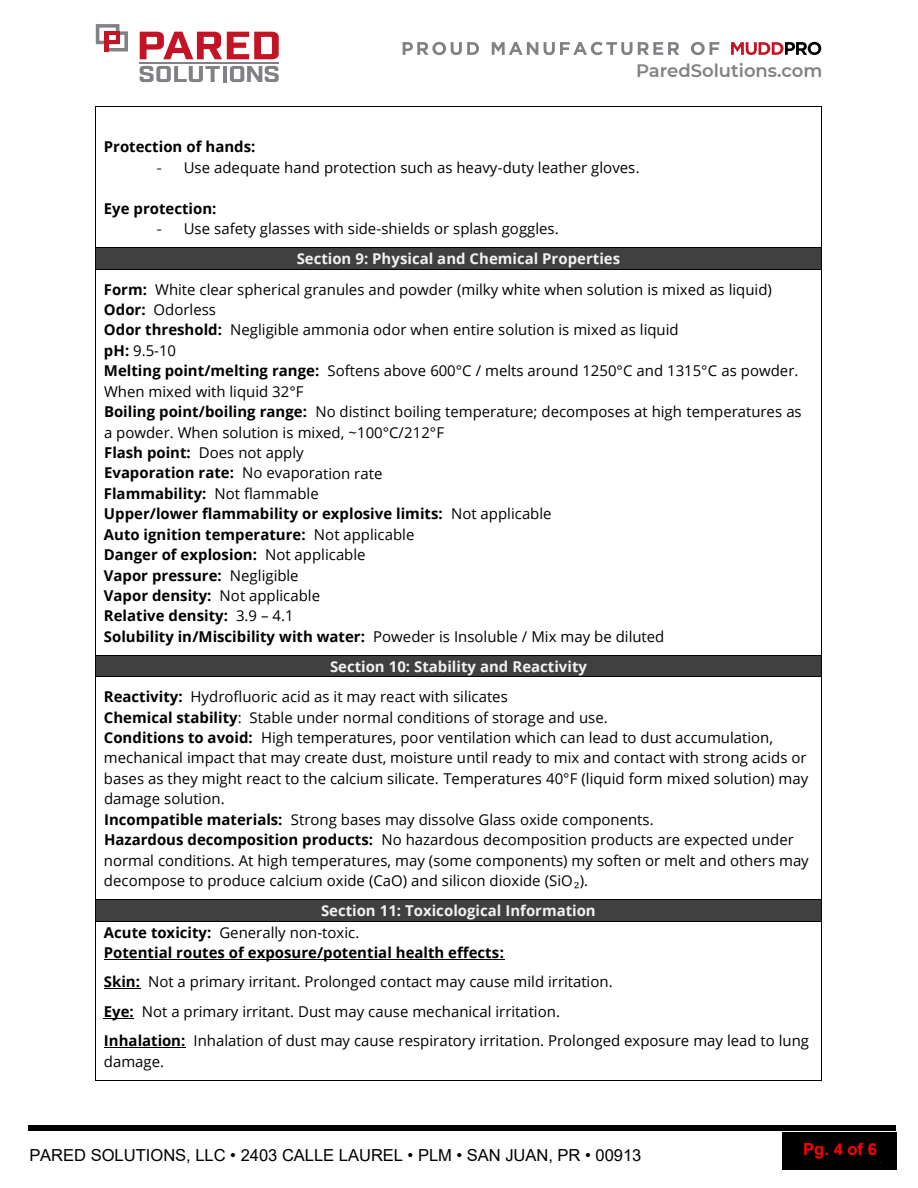
<style>
.page{position:relative;width:918px;height:1188px;background:#fff}
.page>*{position:absolute;margin:0;border:0;box-sizing:border-box;transform-origin:0 0}
.t1{font:600 18px "Montserrat";color:#808184}
.t2{font:16.5px "Arial";letter-spacing:-.005em;color:#000}
.t3{font:700 16.5px "Arial";color:#f00}
.t4{font:15px/20.4px "Open Sans";color:#000}
.t5{font:700 15px/20.9px "Open Sans";color:#000}
.t6{font:700 15px "Open Sans";color:#f2f2f2}
.s1{font-family:"Century Gothic"}
.s2{font-weight:700}
.s3{font-weight:700;color:#f2f2f2}
.s4{color:#f2f2f2}
.s5{font-weight:400}
</style>
<div class="page">
<div style="left:783px;top:1132px;width:114px;height:38px;background:#000"></div>
<div style="left:29px;top:1125px;width:867px;height:6px;background:#000"></div>
<hr style="left:96px;top:106px;width:725px;height:1px;background:#000">
<hr style="left:95px;top:107px;width:1px;height:141px;background:#000">
<hr style="left:821px;top:107px;width:1px;height:141px;background:#000">
<div style="left:104px;top:248px;width:710px;height:21px;background:#404040"></div>
<hr style="left:96px;top:248px;width:725px;height:1px;background:#000">
<svg style="left:95px;top:248px;width:1px;height:21px"></svg>
<hr style="left:96px;top:269px;width:725px;height:1px;background:#000">
<svg style="left:821px;top:248px;width:1px;height:21px"></svg>
<hr style="left:95px;top:269px;width:1px;height:386px;background:#000">
<hr style="left:821px;top:269px;width:1px;height:386px;background:#000">
<div style="left:96px;top:656px;width:725px;height:21px;background:#404040"></div>
<hr style="left:96px;top:655px;width:725px;height:1px;background:#000">
<svg style="left:574px;top:882px;width:5px;height:6px"></svg>
<svg style="left:95px;top:655px;width:1px;height:22px"></svg>
<hr style="left:96px;top:677px;width:725px;height:1px;background:#000">
<svg style="left:821px;top:655px;width:1px;height:22px"></svg>
<hr style="left:95px;top:677px;width:1px;height:223px;background:#000">
<hr style="left:821px;top:677px;width:1px;height:223px;background:#000">
<div style="left:104px;top:900px;width:710px;height:21px;background:#404040"></div>
<hr style="left:96px;top:900px;width:725px;height:1px;background:#000">
<hr style="left:104px;top:959px;width:400px;height:1px;background:#000">
<hr style="left:104px;top:988px;width:36px;height:1px;background:#000">
<hr style="left:104px;top:1018px;width:30px;height:1px;background:#000">
<hr style="left:104px;top:1047px;width:82px;height:1px;background:#000">
<svg style="left:95px;top:900px;width:1px;height:21px"></svg>
<hr style="left:96px;top:921px;width:725px;height:1px;background:#000">
<svg style="left:821px;top:900px;width:1px;height:21px"></svg>
<hr style="left:95px;top:921px;width:1px;height:159px;background:#000">
<hr style="left:96px;top:1080px;width:725px;height:1px;background:#000">
<hr style="left:821px;top:921px;width:1px;height:159px;background:#000">
<svg style="left:96px;top:24px;width:32px;height:27px"></svg>
<hr style="left:104px;top:31px;width:15px;height:4px;background:#c31425">
<svg style="left:140px;top:32px;width:139px;height:27px"></svg>
<svg style="left:140px;top:66px;width:80px;height:16px"></svg>
<hr style="left:223px;top:66px;width:4px;height:16px;background:#808184">
<svg style="left:230px;top:66px;width:49px;height:16px"></svg>
<hr style="left:140px;top:62px;width:139px;height:2px;background:#808184">
<svg style="left:403px;top:42px;width:76px;height:13px"></svg>
<svg style="left:492px;top:42px;width:46px;height:13px"></svg>
<svg style="left:544px;top:42px;width:135px;height:13px"></svg>
<svg style="left:691px;top:42px;width:28px;height:13px"></svg>
<svg style="left:731px;top:42px;width:90px;height:13px"></svg>
<p class="t1" style="left:636px;top:58px;width:188px">ParedSolutions.com</p>
<p class="t5" style="left:104px;top:136px;width:153px">Protection of hands:</p>
<p class="t4" style="left:157px;top:157px;width:484px"><span class="s1">-</span> Use adequate hand protection such as heavy-duty leather gloves.</p>
<p class="t5" style="left:104px;top:198px;width:114px">Eye protection:</p>
<p class="t4" style="left:157px;top:218px;width:403px"><span class="s1">-</span> Use safety glasses with side-shields or splash goggles.</p>
<p class="t6" style="left:297px;top:248px;width:325px">Section 9: Physical and Chemical Properties</p>
<p class="t4" style="left:104px;top:278px;width:670px"><span class="s2">Form:</span> White clear spherical granules and powder (milky white when solution is mixed as liquid)</p>
<p class="t4" style="left:104px;top:299px;width:699px"><span class="s2">Odor:</span> Odorless<br><span class="s2">Odor threshold:</span> Negligible ammonia odor when entire solution is mixed as liquid<br><span class="s2">pH:</span> 9.5-10<br><span class="s2">Melting point/melting range:</span> Softens above 600°C / melts around 1250°C and 1315°C as powder.<br>When mixed with liquid 32°F<br><span class="s2">Boiling point/boiling range:</span> No distinct boiling temperature; decomposes at high temperatures as a powder. When solution is mixed, ~100°C/212°F<br><span class="s2">Flash point:</span> Does not apply<br><span class="s2">Evaporation rate:</span> No evaporation rate<br><span class="s2">Flammability:</span> Not flammable<br><span class="s2">Upper/lower flammability or explosive limits:</span> Not applicable<br><span class="s2">Auto ignition temperature:</span> Not applicable<br><span class="s2">Danger of explosion:</span> Not applicable<br><span class="s2">Vapor pressure:</span> Negligible<br><span class="s2">Vapor density:</span> Not applicable<br><span class="s2">Relative density:</span> 3.9 – 4.1<br><span class="s2">Solubility in/Miscibility with water:</span> Poweder is Insoluble / Mix may be diluted</p>
<p class="t4" style="left:104px;top:651px;width:485px;line-height:30.3px;text-indent:226px"><span class="s3">Section 10: Stability and Reactivity<br></span><span class="s2">Reactivity:</span> Hydrofluoric acid as it may react with silicates</p>
<p class="t4" style="left:104px;top:707px;width:706px"><span class="s2">Chemical stability</span>: Stable under normal conditions of storage and use.<br><span class="s2">Conditions to avoid:</span> High temperatures, poor ventilation which can lead to dust accumulation, mechanical impact that may create dust, moisture until ready to mix and contact with strong acids or bases as they might react to the calcium silicate. Temperatures 40°F (liquid form mixed solution) may damage solution.<br><span class="s2">Incompatible materials:</span> Strong bases may dissolve Glass oxide components.<br><span class="s2">Hazardous decomposition products:</span> No hazardous decomposition products are expected under normal conditions. At high temperatures, may (some components) my soften or melt and others may decompose to produce calcium oxide (CaO) and silicon dioxide (SiO ).</p>
<p class="t5" style="left:104px;top:900px;width:493px;text-indent:217px"><span class="s4">Section 11: Toxicological Information<br></span>Acute toxicity: <span class="s5">Generally non-toxic.<br></span>Potential routes of exposure/potential health effects:</p>
<p class="t4" style="left:104px;top:967px;width:707px;line-height:29.4px"><span class="s2">Skin:</span> Not a primary irritant. Prolonged contact may cause mild irritation.<br><span class="s2">Eye:</span> Not a primary irritant. Dust may cause mechanical irritation.<br><span class="s2">Inhalation:</span> Inhalation of dust may cause respiratory irritation. Prolonged exposure may lead to lung</p>
<p class="t4" style="left:104px;top:1051px;width:62px">damage.</p>
<p class="t2" style="left:29px;top:1144px;width:614px">PARED SOLUTIONS, LLC • 2403 CALLE LAUREL • PLM • SAN JUAN, PR • 00913</p>
<p class="t3" style="left:803px;top:1138px;width:75px">Pg. 4 of 6</p>
</div>
